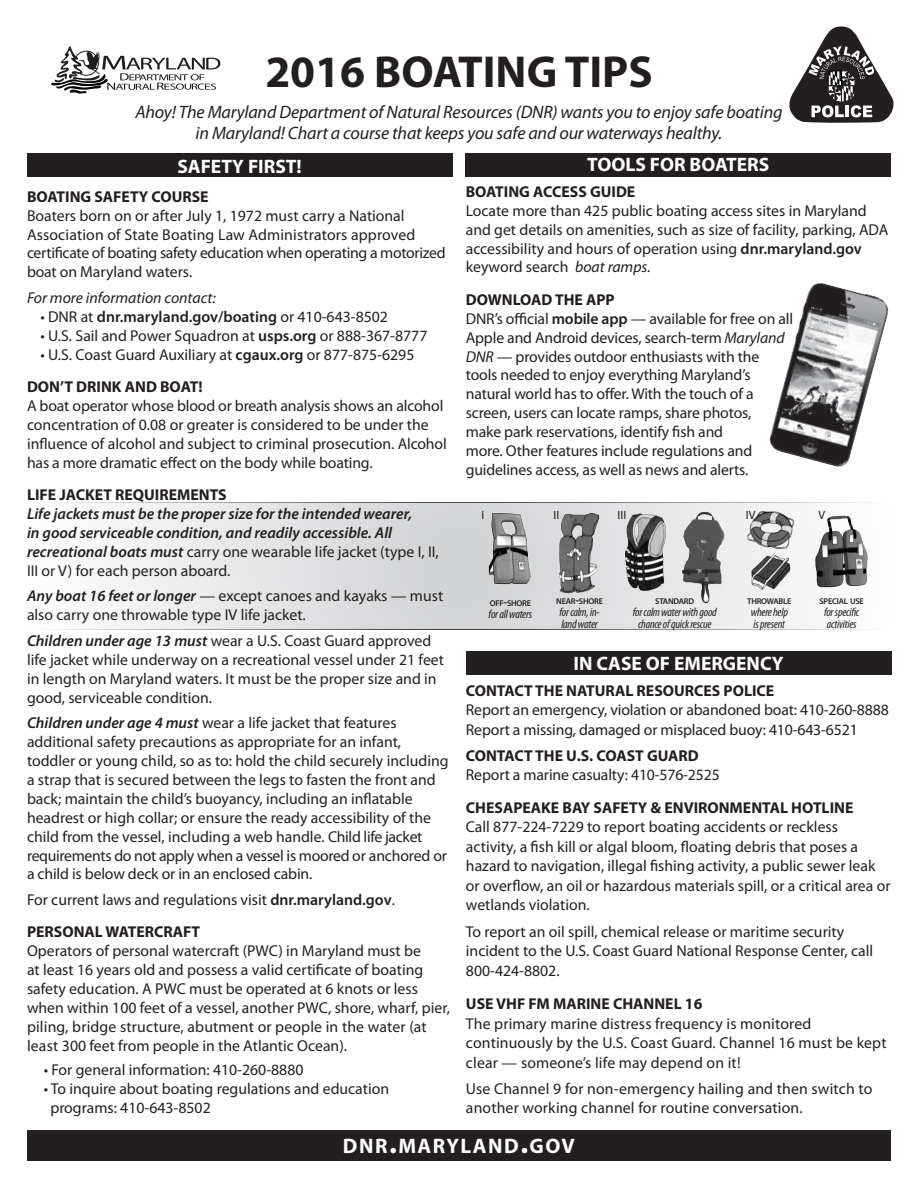
<style>
.page{position:relative;width:918px;height:1188px;background:#fff}
.page>*{position:absolute;margin:0;border:0;box-sizing:border-box;transform-origin:0 0}
.t1{font:700 45px "Myriad";color:#231f20}
.t2{font:700 21px "Myriad";letter-spacing:.07em;color:#fff}
.t3{font:700 19.5px "Myriad Pro";color:#fff}
.t4{font:italic 18px "Myriad Pro";letter-spacing:-.01em;color:#231f20}
.t5{font:15.75px/18.9px "Myriad Pro";color:#231f20}
.t6{font:700 15.75px "Myriad Pro";color:#231f20}
.t7{font:italic 600 15.75px/18.9px "Myriad Pro";color:#231f20}
.t8{font:600 15.75px "Myriad Pro";color:#231f20}
.t9{font:italic 15.75px "Myriad Pro";color:#231f20}
.t10{font:italic condensed 12px/12px "Myriad Pro";letter-spacing:-.02em;color:#231f20}
.t11{font:12px "Myriad Pro";color:#231f20}
.t12{font:600 8.4px "Myriad Pro";letter-spacing:-.03em;color:#231f20}
.s1{font-weight:600}
.s2{font-style:italic}
.s3{font-weight:400}
.s4{font-weight:400;font-style:normal}
.s5{font-weight:600;font-style:italic}
.s6{font-size:12px}
.s7{font-size:30px}
</style>
<div class="page">
<svg style="left:789px;top:26px;width:105px;height:97px"></svg>
<svg style="left:116px;top:504px;width:687px;height:124px"></svg>
<div style="left:27px;top:154px;width:425px;height:23px;background:#231f20"></div>
<div style="left:466px;top:651px;width:425px;height:24px;background:#231f20"></div>
<svg style="left:52px;top:46px;width:168px;height:48px"></svg>
<div style="left:27px;top:1131px;width:864px;height:30px;background:#231f20"></div>
<div style="left:466px;top:154px;width:425px;height:23px;background:#231f20"></div>
<img style="left:769px;top:283px;width:120px;height:184px">
<img style="left:485px;top:510px;width:49px;height:80px">
<img style="left:555px;top:510px;width:49px;height:87px">
<img style="left:621px;top:510px;width:108px;height:97px">
<img style="left:745px;top:510px;width:50px;height:87px">
<img style="left:815px;top:515px;width:53px;height:73px">
<p class="t1" style="left:265px;top:49px;width:389px">2016 BOATING TIPS</p>
<p class="t4" style="left:135px;top:100px;width:649px">Ahoy! The Maryland Department of Natural Resources (DNR) wants you to enjoy safe boating</p>
<p class="t4" style="left:196px;top:122px;width:528px">in Maryland! Chart a course that keeps you safe and our waterways healthy.</p>
<p class="t3" style="left:587px;top:152px;width:184px">TOOLS FOR BOATERS</p>
<p class="t6" style="left:466px;top:181px;width:171px">BOATING ACCESS GUIDE</p>
<p class="t5" style="left:466px;top:201px;width:424px">Locate more than 425 public boating access sites in Maryland and get details on amenities, such as size of facility, parking, ADA accessibility and hours of operation using <span class="s1">dnr.maryland.gov </span>keyword search <span class="s2">boat ramps.</span></p>
<p class="t6" style="left:466px;top:289px;width:151px">DOWNLOAD THE APP</p>
<p class="t5" style="left:466px;top:309px;width:329px">DNR’s official <span class="s1">mobile app</span> — available for free on all Apple and Android devices, search-term <span class="s2">Maryland DNR</span> — provides outdoor enthusiasts with the tools needed to enjoy everything Maryland’s natural world has to offer. With the touch of a screen, users can locate ramps, share photos,<br>make park reservations, identify fish and<br>more. Other features include regulations and guidelines access, as well as news and alerts.</p>
<p class="t3" style="left:177px;top:153px;width:126px">SAFETY FIRST!</p>
<p class="t6" style="left:27px;top:186px;width:183px">BOATING SAFETY COURSE</p>
<p class="t5" style="left:27px;top:206px;width:420px">Boaters born on or after July 1, 1972 must carry a National Association of State Boating Law Administrators approved certificate of boating safety education when operating a motorized boat on Maryland waters.</p>
<p class="t9" style="left:27px;top:288px;width:190px">For more information contact:</p>
<p class="t8" style="left:40px;top:307px;width:349px"><span class="s3">• DNR at</span> dnr.maryland.gov/boating <span class="s3">or 410-643-8502</span></p>
<p class="t5" style="left:40px;top:326px;width:389px">• U.S. Sail and Power Squadron at <span class="s1">usps.org</span> or 888-367-8777</p>
<p class="t5" style="left:40px;top:345px;width:376px">• U.S. Coast Guard Auxiliary at <span class="s1">cgaux.org</span> or 877-875-6295</p>
<p class="t6" style="left:27px;top:376px;width:177px">DON’T DRINK AND BOAT!</p>
<p class="t5" style="left:27px;top:396px;width:421px">A boat operator whose blood or breath analysis shows an alcohol concentration of 0.08 or greater is considered to be under the influence of alcohol and subject to criminal prosecution. Alcohol has a more dramatic effect on the body while boating.</p>
<p class="t6" style="left:27px;top:484px;width:201px">LIFE JACKET REQUIREMENTS</p>
<p class="t7" style="left:27px;top:504px;width:413px">Life jackets must be the proper size for the intended wearer,<br>in good serviceable condition, and readily accessible. All recreational boats must <span class="s4">carry one wearable life jacket (type I, II, III or V) for each person aboard.</span></p>
<p class="t5" style="left:27px;top:586px;width:418px"><span class="s5">Any boat 16 feet or longer</span> — except canoes and kayaks — must also carry one throwable type IV life jacket.</p>
<p class="t5" style="left:27px;top:631px;width:419px"><span class="s5">Children under age 13 must</span> wear a U.S. Coast Guard approved life jacket while underway on a recreational vessel under 21 feet in length on Maryland waters. It must be the proper size and in good, serviceable condition.</p>
<p class="t5" style="left:27px;top:713px;width:423px"><span class="s5">Children under age 4 must</span> wear a life jacket that features additional safety precautions as appropriate for an infant, toddler or young child, so as to: hold the child securely including a strap that is secured between the legs to fasten the front and back; maintain the child’s buoyancy, including an inflatable headrest or high collar; or ensure the ready accessibility of the child from the vessel, including a web handle. Child life jacket requirements do not apply when a vessel is moored or anchored or a child is below deck or in an enclosed cabin.</p>
<p class="t5" style="left:27px;top:890px;width:369px">For current laws and regulations visit <span class="s1">dnr.maryland.gov</span>.</p>
<p class="t6" style="left:27px;top:922px;width:175px">PERSONAL WATERCRAFT</p>
<p class="t5" style="left:27px;top:941px;width:424px">Operators of personal watercraft (PWC) in Maryland must be<br>at least 16 years old and possess a valid certificate of boating safety education. A PWC must be operated at 6 knots or less when within 100 feet of a vessel, another PWC, shore, wharf, pier, piling, bridge structure, abutment or people in the water (at least 300 feet from people in the Atlantic Ocean).</p>
<p class="t5" style="left:44px;top:1060px;width:261px">• For general information: 410-260-8880</p>
<p class="t5" style="left:44px;top:1079px;width:347px">• To inquire about boating regulations and education</p>
<p class="t5" style="left:50px;top:1098px;width:162px">programs: 410-643-8502</p>
<p class="t11" style="left:482px;top:508px;width:4px">I</p>
<p class="t11" style="left:553px;top:508px;width:7px">II</p>
<p class="t11" style="left:618px;top:508px;width:10px">III</p>
<p class="t11" style="left:746px;top:508px;width:11px">IV</p>
<p class="t11" style="left:819px;top:508px;width:8px">V</p>
<p class="t12" style="left:747px;top:596px;width:46px">THROWABLE</p>
<p class="t10" style="left:751px;top:606px;width:39px">where help</p>
<p class="t10" style="left:754px;top:618px;width:33px">is present</p>
<p class="t12" style="left:655px;top:596px;width:40px">STANDARD</p>
<p class="t10" style="left:633px;top:606px;width:86px;text-align:center">for calm water with good chance of quick rescue</p>
<p class="t12" style="left:556px;top:596px;width:48px">NEAR<span class="s6">-</span>SHORE</p>
<p class="t10" style="left:560px;top:606px;width:42px">for calm, in&shy;land water</p>
<p class="t12" style="left:820px;top:596px;width:46px">SPECIAL USE</p>
<p class="t10" style="left:824px;top:606px;width:37px">for specific activities</p>
<p class="t12" style="left:490px;top:597px;width:43px">OFF<span class="s6">-</span>SHORE</p>
<p class="t10" style="left:489px;top:608px;width:45px">for all waters</p>
<p class="t3" style="left:574px;top:651px;width:212px">IN CASE OF EMERGENCY</p>
<p class="t6" style="left:466px;top:680px;width:310px">CONTACT THE NATURAL RESOURCES POLICE</p>
<p class="t5" style="left:466px;top:700px;width:424px">Report an emergency, violation or abandoned boat: 410-260-8888</p>
<p class="t5" style="left:466px;top:720px;width:393px">Report a missing, damaged or misplaced buoy: 410-643-6521</p>
<p class="t6" style="left:466px;top:746px;width:234px">CONTACT THE U.S. COAST GUARD</p>
<p class="t5" style="left:466px;top:765px;width:255px">Report a marine casualty: 410-576-2525</p>
<p class="t6" style="left:466px;top:797px;width:389px">CHESAPEAKE BAY SAFETY &amp; ENVIRONMENTAL HOTLINE</p>
<p class="t5" style="left:466px;top:817px;width:426px;line-height:19.5px">Call 877-224-7229 to report boating accidents or reckless activity, a fish kill or algal bloom, floating debris that poses a hazard to navigation, illegal fishing activity, a public sewer leak or overflow, an oil or hazardous materials spill, or a critical area or wetlands violation.</p>
<p class="t5" style="left:466px;top:921px;width:409px;line-height:19.5px">To report an oil spill, chemical release or maritime security incident to the U.S. Coast Guard National Response Center, call<br>800-424-8802.</p>
<p class="t6" style="left:466px;top:993px;width:238px">USE VHF FM MARINE CHANNEL 16</p>
<p class="t5" style="left:466px;top:1013px;width:422px;line-height:19.5px">The primary marine distress frequency is monitored continuously by the U.S. Coast Guard. Channel 16 must be kept clear — someone’s life may depend on it!</p>
<p class="t5" style="left:466px;top:1079px;width:408px;line-height:19.5px">Use Channel 9 for non-emergency hailing and then switch to another working channel for routine conversation.</p>
<p class="t2" style="left:343px;top:1135px;width:234px">DNR<span class="s7">.</span>MARYLAND<span class="s7">.</span>GOV</p>
</div>
